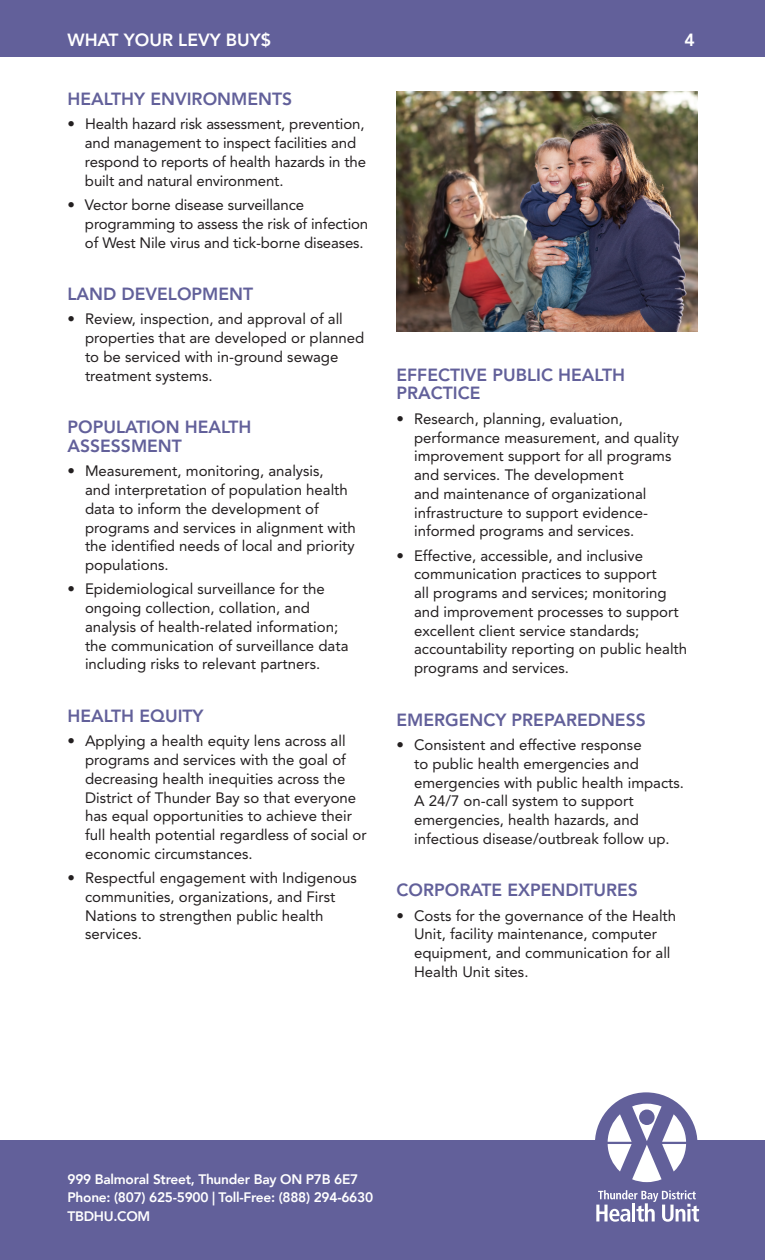
<style>
.page{position:relative;width:765px;height:1260px;background:#fff}
.page>*{position:absolute;margin:0;border:0;box-sizing:border-box;transform-origin:0 0}
.t1{font:800 17.5px "Avenir LT Std";color:#62609a}
.t2{font:800 17.5px "Avenir LT Std";color:#fff}
.t3{font:15px/18.8px "Avenir LT Std";color:#231f20}
.t4{font:800 13.75px/18.8px "Avenir";letter-spacing:-.02em;color:#fff}
</style>
<div class="page">
<div style="left:0;top:1140px;width:765px;height:120px;background:#62609a"></div>
<div style="left:0;top:0;width:765px;height:56px;background:#62609a"></div>
<div style="left:595px;top:1092px;width:103px;height:103px;background:#62609a;border-radius:50%"></div>
<svg style="left:608px;top:1104px;width:78px;height:78px"></svg>
<svg style="left:596px;top:1190px;width:103px;height:32px"></svg>
<img style="left:397px;top:92px;width:301px;height:239px">
<p class="t2" style="left:68px;top:29px;width:205px">WHAT YOUR LEVY BUY$</p>
<p class="t2" style="left:685px;top:29px;width:12px">4</p>
<p class="t1" style="left:68px;top:89px;width:13px">HEA</p>
<p class="t1" style="left:104px;top:89px;width:190px">LTHY ENVIRONMENTS</p>
<p class="t3" style="left:85px;top:115px;width:283px;text-indent:-17px">• Health hazard risk assessment, prevention, and management to inspect facilities and respond to reports of health hazards in the built and natural environment.</p>
<p class="t3" style="left:85px;top:196px;width:285px;text-indent:-18px">• Vector borne disease surveillance programming to assess the risk of infection of West Nile virus and tick-borne diseases.</p>
<p class="t1" style="left:68px;top:284px;width:79px">LAND DEVE</p>
<p class="t1" style="left:168px;top:284px;width:86px">LOPMENT</p>
<p class="t3" style="left:85px;top:310px;width:281px;text-indent:-18px">• Review, inspection, and approval of all properties that are developed or planned to be serviced with in-ground sewage treatment systems.</p>
<p class="t1" style="left:68px;top:417px;width:130px">POPULATION HEA</p>
<p class="t1" style="left:221px;top:417px;width:20px">LTH</p>
<p class="t1" style="left:68px;top:435px;width:116px">ASSESSMENT</p>
<p class="t3" style="left:85px;top:462px;width:272px;text-indent:-18px">• Measurement, monitoring, analysis,<br>and interpretation of population health data to inform the development of programs and services in alignment with the identified needs of local and priority populations.</p>
<p class="t3" style="left:85px;top:580px;width:265px;text-indent:-18px">• Epidemiological surveillance for the ongoing collection, collation, and analysis of health-related information; the communication of surveillance data including risks to relevant partners.</p>
<p class="t1" style="left:68px;top:705px;width:13px">HEA</p>
<p class="t1" style="left:104px;top:705px;width:101px">LTH EQUITY</p>
<p class="t3" style="left:85px;top:732px;width:283px;text-indent:-18px">• Applying a health equity lens across all programs and services with the goal of decreasing health inequities across the District of Thunder Bay so that everyone has equal opportunities to achieve their full health potential regardless of social or economic circumstances.</p>
<p class="t3" style="left:85px;top:869px;width:273px;text-indent:-18px">• Respectful engagement with Indigenous communities, organizations, and First<br>Nations to strengthen public health services.</p>
<p class="t1" style="left:397px;top:364px;width:175px">EFFECTIVE PUBLIC HEA</p>
<p class="t1" style="left:595px;top:364px;width:20px">LTH</p>
<p class="t1" style="left:397px;top:383px;width:83px">PRACTICE</p>
<p class="t3" style="left:414px;top:409px;width:266px;text-indent:-18px">• Research, planning, evaluation, performance measurement, and quality improvement support for all programs and services. The development<br>and maintenance of organizational infrastructure to support evidence&shy;informed programs and services.</p>
<p class="t3" style="left:414px;top:546px;width:275px;text-indent:-18px">• Effective, accessible, and inclusive communication practices to support<br>all programs and services; monitoring and improvement processes to support excellent client service standards; accountability reporting on public health programs and services.</p>
<p class="t1" style="left:397px;top:709px;width:170px">EMERGENCY PREPARE</p>
<p class="t1" style="left:588px;top:709px;width:59px">DNESS</p>
<p class="t3" style="left:414px;top:736px;width:272px;text-indent:-18px">• Consistent and effective response<br>to public health emergencies and emergencies with public health impacts.<br>A 24/7 on-call system to support emergencies, health hazards, and infectious disease/outbreak follow up.</p>
<p class="t1" style="left:397px;top:880px;width:61px">CORPORATE</p>
<p class="t1" style="left:507px;top:880px;width:89px">EXPENDITURE</p>
<p class="t1" style="left:628px;top:880px;width:12px">S</p>
<p class="t3" style="left:414px;top:906px;width:264px;text-indent:-18px">• Costs for the governance of the Health Unit, facility maintenance, computer equipment, and communication for all Health Unit sites.</p>
<p class="t4" style="left:68px;top:1169px;width:307px">999 Balmoral Street, Thunder Bay ON P7B 6E7<br>Phone: (807) 625-5900 | Toll-Free: (888) 294-6630<br>TBDHU.COM</p>
</div>
